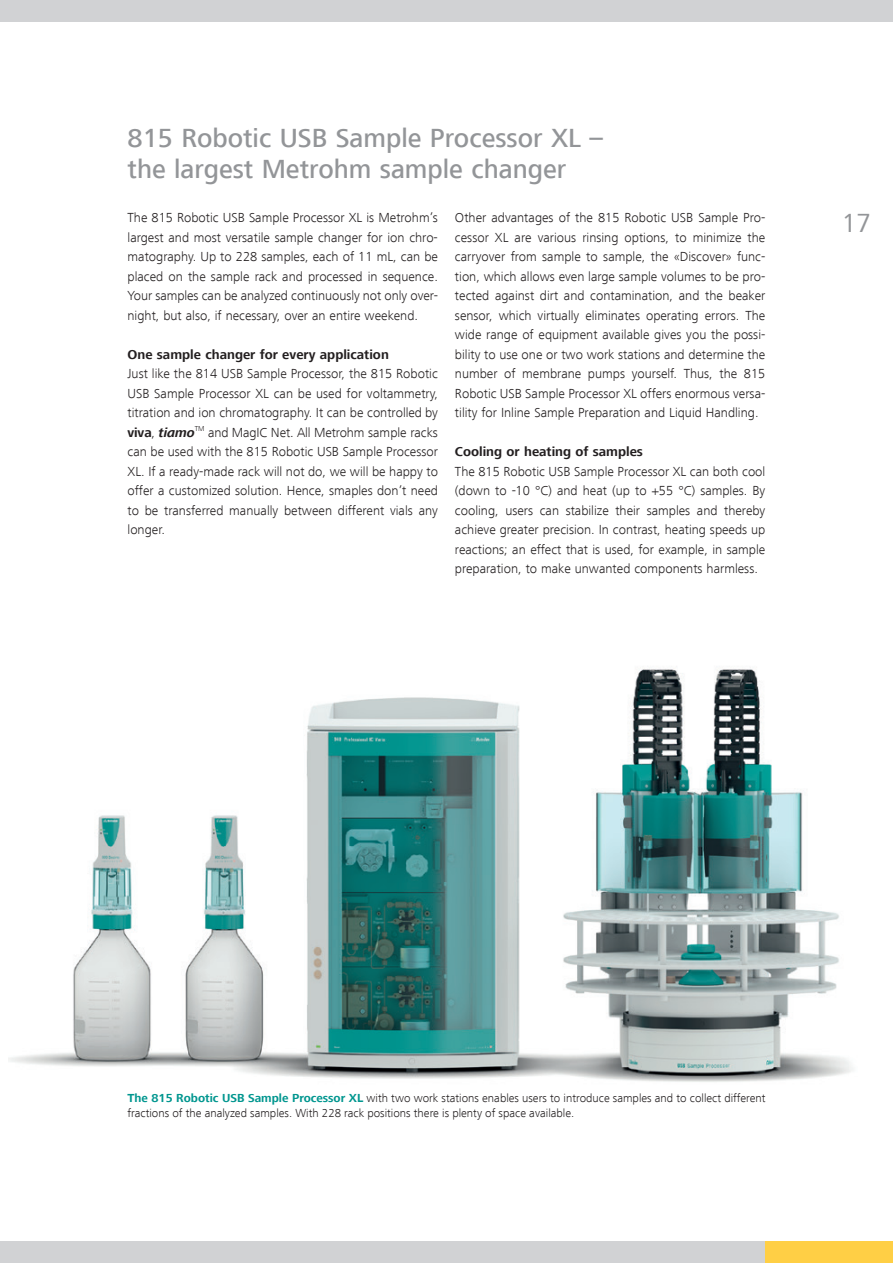
<style>
.page{position:relative;width:893px;height:1263px;background:#fff}
.page>*{position:absolute;margin:0;border:0;box-sizing:border-box;transform-origin:0 0}
.t1{font:500 27px/30.8px "Frutiger Next LT";color:#939598}
.t2{font:27px "Frutiger Next LT";color:#939598}
.t3{font:300 13.5px/19.5px "Frutiger Next LT";color:#231f20;text-align:justify}
.t4{font:700 13.5px "Frutiger Next LT";color:#231f20}
.t5{font:300 12px/15.8px "Frutiger Next LT";color:#231f20}
.s1{font-weight:700}
.s2{font-weight:700;font-style:italic}
.s3{font-weight:700;color:#00968f}
</style>
<div class="page">
<div style="left:0;top:1242px;width:893px;height:21px;background:#d1d2d4"></div>
<div style="left:0;top:0;width:893px;height:21px;background:#d1d2d4"></div>
<img style="left:8px;top:669px;width:845px;height:413px">
<div style="left:765px;top:1242px;width:128px;height:21px;background:#ffcf45"></div>
<h1 class="t1" style="left:128px;top:123px;width:477px">815 Robotic USB Sample Processor XL – the largest Metrohm sample changer</h1>
<p class="t3" style="left:128px;top:208px;width:312px">The 815 Robotic USB Sample Processor XL is Metrohm’s largest and most versatile sample changer for ion chro&shy;matography. Up to 228 samples, each of 11 mL, can be placed on the sample rack and processed in sequence.<br>Your samples can be analyzed continuously not only over&shy;night, but also, if necessary, over an entire weekend.</p>
<p class="t4" style="left:128px;top:347px;width:263px">One sample changer for every application</p>
<p class="t3" style="left:128px;top:364px;width:312px">Just like the 814 USB Sample Processor, the 815 Robotic USB Sample Processor XL can be used for voltammetry, titration and ion chromatography. It can be controlled by <span class="s1">viva</span>, <span class="s2">tiamo</span><sup>TM</sup> and MagIC Net. All Metrohm sample racks can be used with the 815 Robotic USB Sample Processor XL. If a ready-made rack will not do, we will be happy to offer a customized solution. Hence, smaples don’t need to be transferred manually between different vials any longer.</p>
<p class="t3" style="left:455px;top:208px;width:312px">Other advantages of the 815 Robotic USB Sample Pro&shy;cessor XL are various rinsing options, to minimize the carryover from sample to sample, the «Discover» func&shy;tion, which allows even large sample volumes to be pro&shy;tected against dirt and contamination, and the beaker sensor, which virtually eliminates operating errors. The wide range of equipment available gives you the possi&shy;bility to use one or two work stations and determine the number of membrane pumps yourself. Thus, the 815<br>Robotic USB Sample Processor XL offers enormous versa&shy;tility for Inline Sample Preparation and Liquid Handling.</p>
<p class="t4" style="left:455px;top:444px;width:189px">Cooling or heating of samples</p>
<p class="t3" style="left:455px;top:462px;width:312px">The 815 Robotic USB Sample Processor XL can both cool (down to -10 °C) and heat (up to +55 °C) samples. By cooling, users can stabilize their samples and thereby achieve greater precision. In contrast, heating speeds up reactions; an effect that is used, for example, in sample preparation, to make unwanted components harmless.</p>
<h1 class="t2" style="left:842px;top:208px;width:31px">17</h1>
<p class="t5" style="left:128px;top:1090px;width:640px"><span class="s3">The 815 Robotic USB Sample Processor XL</span> with two work stations enables users to introduce samples and to collect different fractions of the analyzed samples. With 228 rack positions there is plenty of space available.</p>
</div>
